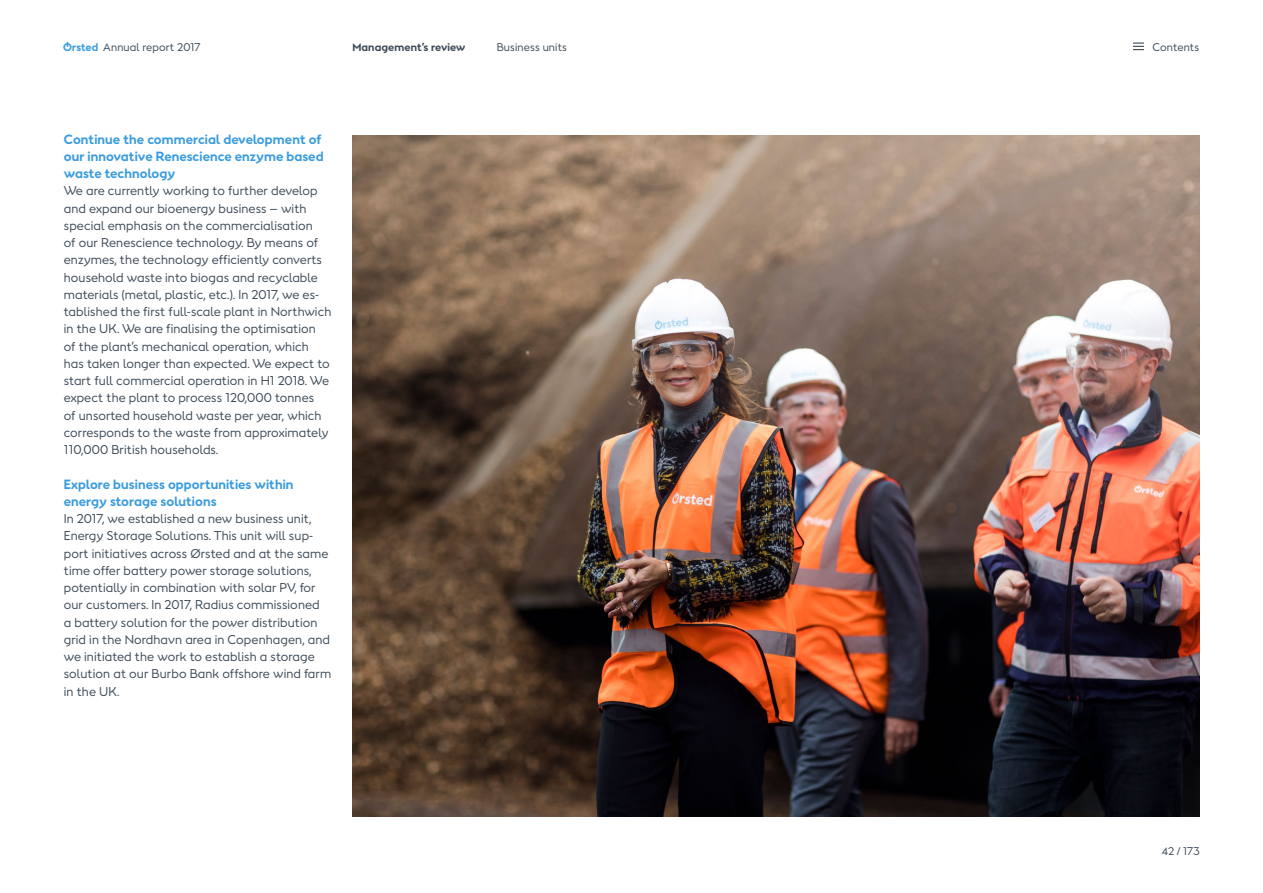
<style>
.page{position:relative;width:1263px;height:893px;background:#fff}
.page>*{position:absolute;margin:0;border:0;box-sizing:border-box;transform-origin:0 0}
.t1{font:700 12.6px/17.2px "Orsted Sans";letter-spacing:.01em;color:#3a9cde}
.t2{font:12px/17.2px "Orsted Sans";letter-spacing:.01em;color:#3b4956}
.t3{font:10.5px "Orsted Sans";letter-spacing:.015em;color:#3b4956}
.t4{font:700 10.5px "Orsted Sans";letter-spacing:.015em;color:#3b4956}
.s1{font-weight:700;color:#3a9cde}
</style>
<div class="page">
<img style="left:352px;top:136px;width:847px;height:680px">
<svg style="left:1133px;top:43px;width:11px;height:7px"></svg>
<p class="t3" style="left:63px;top:40px;width:139px"><span class="s1">Ørsted</span> Annual report 2017</p>
<p class="t4" style="left:352px;top:40px;width:115px">Management’s review</p>
<p class="t3" style="left:497px;top:40px;width:72px">Business units</p>
<p class="t1" style="left:64px;top:130px;width:261px">Continue the commercial development of our innovative Renescience enzyme based waste technology</p>
<p class="t2" style="left:64px;top:182px;width:269px">We are currently working to further develop and expand our bioenergy business – with special emphasis on the commercialisation<br>of our Renescience technology. By means of enzymes, the technology efficiently converts household waste into biogas and recyclable materials (metal, plastic, etc.). In 2017, we es&shy;tablished the first full-scale plant in Northwich in the UK. We are finalising the optimisation<br>of the plant’s mechanical operation, which has taken longer than expected. We expect to start full commercial operation in H1 2018. We expect the plant to process 120,000 tonnes<br>of unsorted household waste per year, which corresponds to the waste from approximately 110,000 British households.</p>
<p class="t1" style="left:64px;top:475px;width:231px">Explore business opportunities within energy storage solutions</p>
<p class="t2" style="left:64px;top:510px;width:269px">In 2017, we established a new business unit, Energy Storage Solutions. This unit will sup&shy;port initiatives across Ørsted and at the same time offer battery power storage solutions, potentially in combination with solar PV, for our customers. In 2017, Radius commissioned<br>a battery solution for the power distribution grid in the Nordhavn area in Copenhagen, and we initiated the work to establish a storage solution at our Burbo Bank offshore wind farm in the UK.</p>
<p class="t3" style="left:1152px;top:40px;width:48px">Contents</p>
<p class="t3" style="left:1161px;top:844px;width:40px">42 / 173</p>
</div>
